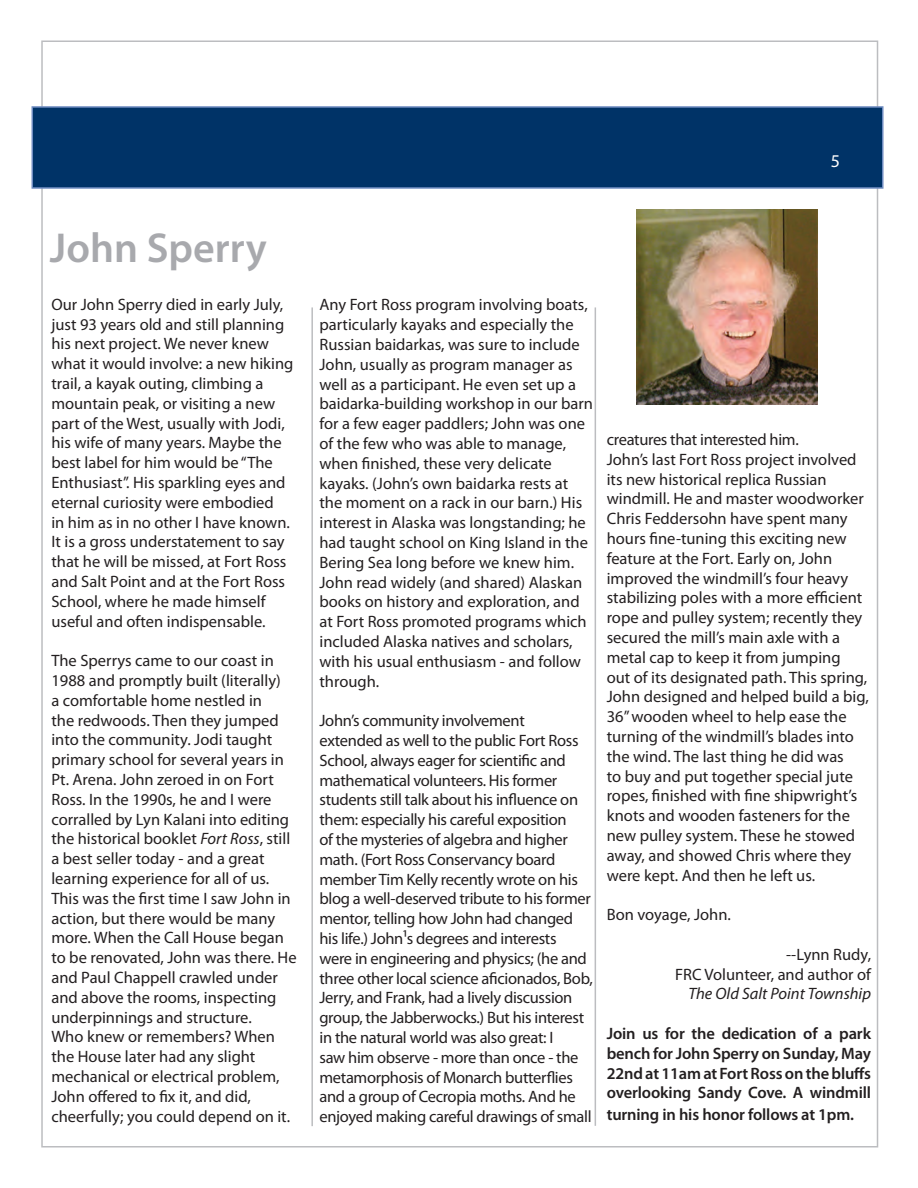
<style>
.page{position:relative;width:918px;height:1188px;background:#fff}
.page>*{position:absolute;margin:0;border:0;box-sizing:border-box;transform-origin:0 0}
.t1{font:600 42px "Myriad Pro";color:#a8a9ad}
.t2{font:18px "Myriad Pro";color:#fff}
.t3{font:16.5px/19.8px "Myriad Pro";color:#231f20}
.t4{font:16.5px/19.8px "Myriad Pro";letter-spacing:-.02em;color:#231f20}
.t5{font:600 16.5px/19.8px "Myriad Pro";letter-spacing:-.01em;color:#231f20;text-align:justify}
.t6{font:italic 16.5px "Myriad Pro";color:#231f20}
.s1{font-style:italic}
</style>
<div class="page">
<div style="left:32px;top:106px;width:852px;height:83px;background:#003367;border:2px solid #6f8cc1"></div>
<hr style="left:311px;top:307px;width:2px;height:819px;background:#bcbdc0">
<hr style="left:595px;top:307px;width:1px;height:819px;background:#bcbdc0">
<img style="left:636px;top:210px;width:182px;height:195px">
<p class="t2" style="left:831px;top:150px;width:11px">5</p>
<h1 class="t1" style="left:50px;top:221px;width:218px">John Sperry</h1>
<p class="t3" style="left:51px;top:294px;width:244px">Our John Sperry died in early July, just 93 years old and still planning his next project. We never knew what it would involve: a new hiking trail, a kayak outing, climbing a mountain peak, or visiting a new part of the West, usually with Jodi, his wife of many years. Maybe the best label for him would be “The Enthusiast”. His sparkling eyes and eternal curiosity were embodied<br>in him as in no other I have known.<br>It is a gross understatement to say that he will be missed, at Fort Ross and Salt Point and at the Fort Ross School, where he made himself useful and often indispensable.</p>
<p class="t3" style="left:51px;top:650px;width:247px">The Sperrys came to our coast in<br>1988 and promptly built (literally)<br>a comfortable home nestled in<br>the redwoods. Then they jumped into the community. Jodi taught primary school for several years in<br>Pt. Arena. John zeroed in on Fort<br>Ross. In the 1990s, he and I were corralled by Lyn Kalani into editing the historical booklet <span class="s1">Fort Ross</span>, still a best seller today - and a great learning experience for all of us.<br>This was the first time I saw John in action, but there would be many more. When the Call House began to be renovated, John was there. He and Paul Chappell crawled under and above the rooms, inspecting underpinnings and structure.<br>Who knew or remembers? When the House later had any slight mechanical or electrical problem,<br>John offered to fix it, and did, cheerfully; you could depend on it.</p>
<p class="t3" style="left:320px;top:295px;width:275px">Any Fort Ross program involving boats, particularly kayaks and especially the Russian baidarkas, was sure to include John, usually as program manager as well as a participant. He even set up a baidarka-building workshop in our barn for a few eager paddlers; John was one of the few who was able to manage, when finished, these very delicate kayaks. (John’s own baidarka rests at the moment on a rack in our barn.) His interest in Alaska was longstanding; he had taught school on King Island in the Bering Sea long before we knew him.<br>John read widely (and shared) Alaskan books on history and exploration, and at Fort Ross promoted programs which included Alaska natives and scholars, with his usual enthusiasm - and follow through.</p>
<p class="t4" style="left:320px;top:710px;width:275px">John’s community involvement<br>extended as well to the public Fort Ross School, always eager for scientific and mathematical volunteers. His former students still talk about his influence on them: especially his careful exposition<br>of the mysteries of algebra and higher math. (Fort Ross Conservancy board member Tim Kelly recently wrote on his blog a well-deserved tribute to his former mentor, telling how John had changed his life.) John¹s degrees and interests were in engineering and physics; (he and three other local science aficionados, Bob, Jerry, and Frank, had a lively discussion group, the Jabberwocks.) But his interest in the natural world was also great: I<br>saw him observe - more than once - the metamorphosis of Monarch butterflies and a group of Cecropia moths. And he enjoyed making careful drawings of small</p>
<p class="t3" style="left:607px;top:429px;width:264px">creatures that interested him.<br>John’s last Fort Ross project involved its new historical replica Russian windmill. He and master woodworker Chris Feddersohn have spent many hours fine-tuning this exciting new feature at the Fort. Early on, John improved the windmill’s four heavy stabilizing poles with a more efficient rope and pulley system; recently they secured the mill’s main axle with a metal cap to keep it from jumping<br>out of its designated path. This spring, John designed and helped build a big, 36” wooden wheel to help ease the turning of the windmill’s blades into the wind. The last thing he did was<br>to buy and put together special jute ropes, finished with fine shipwright’s knots and wooden fasteners for the new pulley system. These he stowed away, and showed Chris where they were kept. And then he left us.</p>
<p class="t3" style="left:607px;top:904px;width:126px">Bon voyage, John.</p>
<p class="t3" style="left:675px;top:944px;width:197px;text-align:right">--Lynn Rudy,<br>FRC Volunteer, and author of</p>
<p class="t6" style="left:688px;top:984px;width:184px">The Old Salt Point Township</p>
<p class="t5" style="left:607px;top:1023px;width:266px">Join us for the dedication of a park bench for John Sperry on Sunday, May 22nd at 11am at Fort Ross on the bluffs overlooking Sandy Cove. A windmill</p>
<p class="t5" style="left:607px;top:1104px;width:249px">turning in his honor follows at 1pm.</p>
</div>
